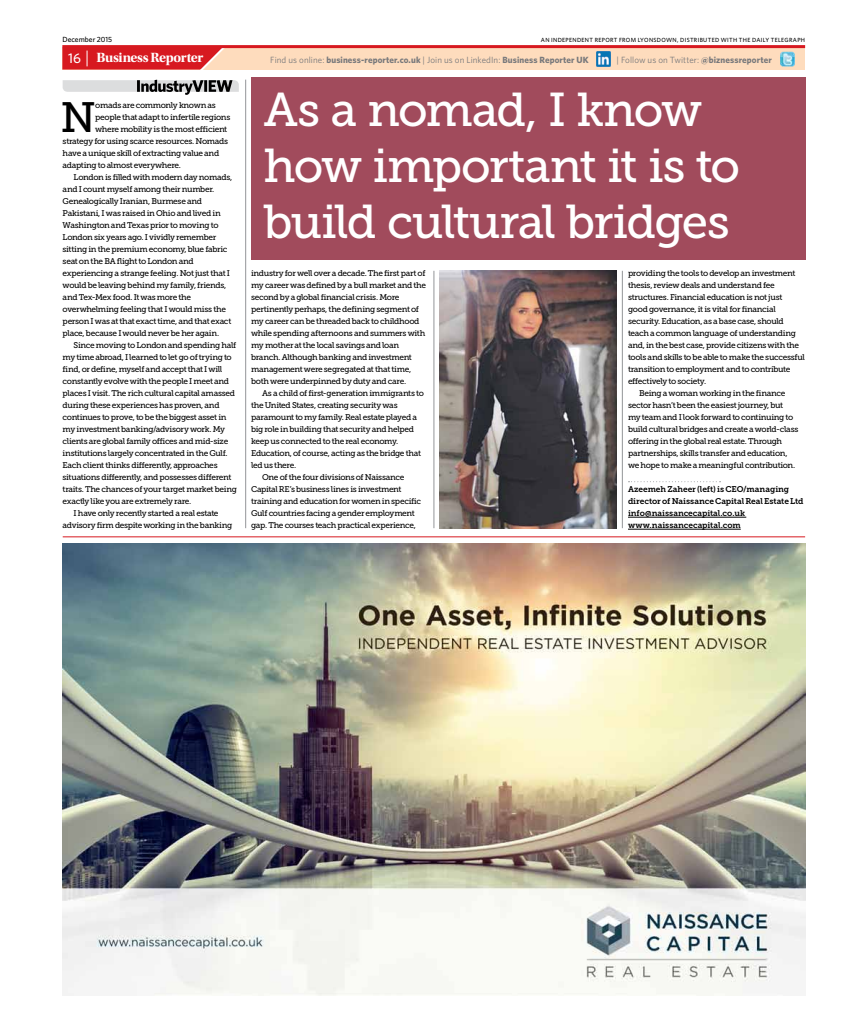
<style>
.page{position:relative;width:842px;height:1035px;background:#fff}
.page>*{position:absolute;margin:0;border:0;box-sizing:border-box;transform-origin:0 0}
.t1{font:47.3px/55.6px "Museo Slab 500";letter-spacing:-.04em;color:#fff}
.t2{font:42.3px "Museo Slab 500";color:#000}
.t3{font:14px "Utopia Std Bold Subh";letter-spacing:-.03em;color:#fff}
.t4{font:700 9px "Whitney";letter-spacing:.01em;color:#77787b}
.t5{font:9px "Whitney";letter-spacing:.005em;color:#77787b}
.t6{font:8.3px/12px "Museo Slab 500";letter-spacing:-.04em;color:#000}
.t7{font:8.3px/12px "Museo Slab 700";color:#000}
.t8{font:500 7.5px "Whitney";letter-spacing:.005em;color:#000}
.t9{font:500 6px "Whitney";letter-spacing:.055em;color:#000}
.s1{font-family:"Whitney";font-weight:500}
.s2{font-weight:400}
.s3{font-weight:700}
</style>
<div class="page">
<div style="left:62px;top:48px;width:743px;height:22px;background:#fedcbd"></div>
<img style="left:780px;top:52px;width:15px;height:15px">
<img style="left:596px;top:52px;width:15px;height:15px">
<hr style="left:62px;top:45px;width:743px;height:3px;background:#d71920">
<img style="left:62px;top:543px;width:743px;height:453px">
<svg style="left:628px;top:481px;width:92px;height:1px"></svg>
<hr style="left:628px;top:517px;width:118px;height:1px;background:#000">
<hr style="left:628px;top:529px;width:113px;height:1px;background:#000">
<hr style="left:245px;top:80px;width:1px;height:448px;background:#939598">
<hr style="left:434px;top:271px;width:1px;height:257px;background:#939598">
<hr style="left:622px;top:271px;width:1px;height:257px;background:#939598">
<svg style="left:62px;top:45px;width:177px;height:50px"></svg>
<img style="left:439px;top:271px;width:178px;height:257px">
<hr style="left:63px;top:536px;width:742px;height:1px;background:#d71920">
<div style="left:251px;top:77px;width:554px;height:182px;background:#a14b5c"></div>
<p class="t8" style="left:62px;top:35px;width:51px">December 2015</p>
<h3 class="t3" style="left:68px;top:50px;width:137px"><span class="s1">16</span> Business Reporter</h3>
<h2 class="t2" style="left:60px;top:94px;width:37px">N</h2>
<p class="t6" style="left:95px;top:99px;width:122px">omads are commonly known as</p>
<p class="t6" style="left:95px;top:111px;width:137px">people that adapt to infertile regions</p>
<p class="t6" style="left:95px;top:123px;width:134px">where mobility is the most efficient</p>
<p class="t6" style="left:63px;top:135px;width:167px">strategy for using scarce resources. Nomads</p>
<p class="t6" style="left:63px;top:147px;width:158px">have a unique skill of extracting value and</p>
<p class="t6" style="left:63px;top:159px;width:120px">adapting to almost everywhere.</p>
<p class="t6" style="left:74px;top:171px;width:160px">London is filled with modern day nomads,</p>
<p class="t6" style="left:63px;top:183px;width:153px">and I count myself among their number.</p>
<p class="t6" style="left:63px;top:195px;width:141px">Genealogically Iranian, Burmese and</p>
<p class="t6" style="left:63px;top:207px;width:160px">Pakistani, I was raised in Ohio and lived in</p>
<p class="t6" style="left:63px;top:219px;width:157px">Washington and Texas prior to moving to</p>
<p class="t6" style="left:63px;top:231px;width:155px">London six years ago. I vividly remember</p>
<p class="t6" style="left:63px;top:243px;width:166px">sitting in the premium economy, blue fabric</p>
<p class="t6" style="left:63px;top:255px;width:133px">seat on the BA flight to London and</p>
<p class="t6" style="left:63px;top:267px;width:169px">experiencing a strange feeling. Not just that I</p>
<p class="t6" style="left:63px;top:279px;width:165px">would be leaving behind my family, friends,</p>
<p class="t6" style="left:63px;top:291px;width:130px">and Tex-Mex food. It was more the</p>
<p class="t6" style="left:63px;top:303px;width:165px">overwhelming feeling that I would miss the</p>
<p class="t6" style="left:63px;top:315px;width:170px">person I was at that exact time, and that exact</p>
<p class="t6" style="left:63px;top:327px;width:158px">place, because I would never be her again.</p>
<p class="t6" style="left:74px;top:339px;width:164px">Since moving to London and spending half</p>
<p class="t6" style="left:63px;top:351px;width:171px">my time abroad, I learned to let go of trying to</p>
<p class="t6" style="left:63px;top:363px;width:161px">find, or define, myself and accept that I will</p>
<p class="t6" style="left:63px;top:375px;width:168px">constantly evolve with the people I meet and</p>
<p class="t6" style="left:63px;top:387px;width:174px">places I visit. The rich cultural capital amassed</p>
<p class="t6" style="left:63px;top:399px;width:158px">during these experiences has proven, and</p>
<p class="t6" style="left:63px;top:411px;width:165px">continues to prove, to be the biggest asset in</p>
<p class="t6" style="left:63px;top:423px;width:164px">my investment banking/advisory work. My</p>
<p class="t6" style="left:63px;top:435px;width:167px">clients are global family offices and mid-size</p>
<p class="t6" style="left:63px;top:447px;width:167px">institutions largely concentrated in the Gulf.</p>
<p class="t6" style="left:63px;top:459px;width:157px">Each client thinks differently, approaches</p>
<p class="t6" style="left:63px;top:471px;width:170px">situations differently, and possesses different</p>
<p class="t6" style="left:63px;top:483px;width:176px">traits. The chances of your target market being</p>
<p class="t6" style="left:63px;top:495px;width:130px">exactly like you are extremely rare.</p>
<p class="t6" style="left:74px;top:507px;width:146px">I have only recently started a real estate</p>
<p class="t6" style="left:63px;top:519px;width:171px">advisory firm despite working in the banking</p>
<p class="t9" style="left:541px;top:36px;width:266px">AN INDEPENDENT REPORT FROM LYONSDOWN, DISTRIBUTED WITH THE DAILY TELEGRAPH</p>
<p class="t4" style="left:270px;top:53px;width:320px"><span class="s2">Find us online:</span> business-reporter.co.uk <span class="s2">| Join us on LinkedIn:</span> Business Reporter UK</p>
<p class="t5" style="left:617px;top:53px;width:157px">| Follow us on Twitter: <span class="s3">@biznessreporter</span></p>
<h1 class="t1" style="left:264px;top:82px;width:478px">As a nomad, I know how important it is to build cultural bridges</h1>
<p class="t6" style="left:251px;top:267px;width:177px">industry for well over a decade. The first part of my career was defined by a bull market and the second by a global financial crisis. More pertinently perhaps, the defining segment of my career can be threaded back to childhood while spending afternoons and summers with my mother at the local savings and loan branch. Although banking and investment management were segregated at that time, both were underpinned by duty and care.</p>
<p class="t6" style="left:262px;top:387px;width:163px">As a child of first-generation immigrants to</p>
<p class="t6" style="left:251px;top:399px;width:148px">the United States, creating security was</p>
<p class="t6" style="left:251px;top:411px;width:168px">paramount to my family. Real estate played a</p>
<p class="t6" style="left:251px;top:423px;width:164px">big role in building that security and helped</p>
<p class="t6" style="left:251px;top:435px;width:149px">keep us connected to the real economy.</p>
<p class="t6" style="left:251px;top:447px;width:171px">Education, of course, acting as the bridge that</p>
<p class="t6" style="left:251px;top:459px;width:47px">led us there.</p>
<p class="t6" style="left:262px;top:471px;width:144px">One of the four divisions of Naissance</p>
<p class="t6" style="left:251px;top:483px;width:152px">Capital RE’s business lines is investment</p>
<p class="t6" style="left:251px;top:495px;width:171px">training and education for women in specific</p>
<p class="t6" style="left:251px;top:507px;width:165px">Gulf countries facing a gender employment</p>
<p class="t6" style="left:251px;top:519px;width:166px">gap. The courses teach practical experience,</p>
<p class="t6" style="left:628px;top:267px;width:169px">providing the tools to develop an investment</p>
<p class="t6" style="left:628px;top:279px;width:148px">thesis, review deals and understand fee</p>
<p class="t6" style="left:628px;top:291px;width:156px">structures. Financial education is not just</p>
<p class="t6" style="left:628px;top:303px;width:149px">good governance, it is vital for financial</p>
<p class="t6" style="left:628px;top:315px;width:157px">security. Education, as a base case, should</p>
<p class="t6" style="left:628px;top:327px;width:169px">teach a common language of understanding</p>
<p class="t6" style="left:628px;top:339px;width:172px">and, in the best case, provide citizens with the</p>
<p class="t6" style="left:628px;top:351px;width:178px">tools and skills to be able to make the successful</p>
<p class="t6" style="left:628px;top:363px;width:164px">transition to employment and to contribute</p>
<p class="t6" style="left:628px;top:375px;width:80px">effectively to society.</p>
<p class="t6" style="left:639px;top:387px;width:148px">Being a woman working in the finance</p>
<p class="t6" style="left:628px;top:399px;width:157px">sector hasn’t been the easiest journey, but</p>
<p class="t6" style="left:628px;top:411px;width:167px">my team and I look forward to continuing to</p>
<p class="t6" style="left:628px;top:423px;width:172px">build cultural bridges and create a world-class</p>
<p class="t6" style="left:628px;top:435px;width:156px">offering in the global real estate. Through</p>
<p class="t6" style="left:628px;top:447px;width:161px">partnerships, skills transfer and education,</p>
<p class="t6" style="left:628px;top:459px;width:169px">we hope to make a meaningful contribution.</p>
<p class="t7" style="left:628px;top:483px;width:177px">Azeemeh Zaheer (left) is CEO/managing director of Naissance Capital Real Estate Ltd info@naissancecapital.co.uk www.naissancecapital.com</p>
</div>
